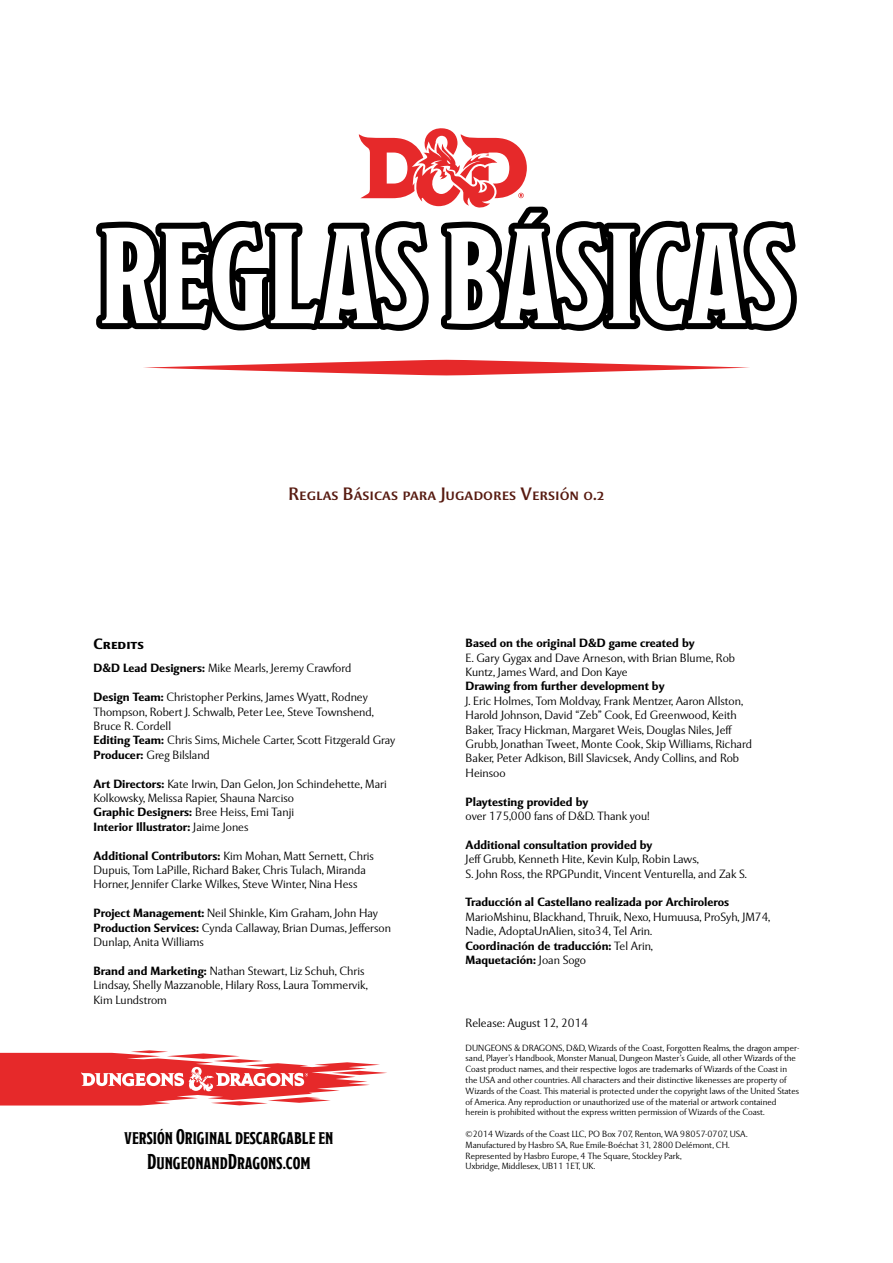
<style>
.page{position:relative;width:893px;height:1263px;background:#fff}
.page>*{position:absolute;margin:0;border:0;box-sizing:border-box;transform-origin:0 0}
.t1{font:21px/25.2px "Modesto Condensed";color:#000;text-align:center}
.t2{font:18px "Mentor Sans Std";color:#571a10}
.t3{font:700 15px "Mentor Sans Std";color:#000}
.t4{font:300 12px/14.4px "Mentor Sans Std";color:#000}
.t5{font:700 12px "Mentor Sans Std";color:#000}
.t6{font:300 9px/10.8px "Mentor Sans Std";color:#000}
.s1{font-weight:700}
</style>
<div class="page">
<svg style="left:143px;top:360px;width:607px;height:15px;fill:#e6292a"></svg>
<svg style="left:0;top:1050px;width:387px;height:55px"></svg>
<svg style="left:96px;top:128px;width:701px;height:203px"></svg>
<h2 class="t2" style="left:289px;top:483px;width:317px">Reglas Básicas para Jugadores Versión 0.2</h2>
<p class="t3" style="left:94px;top:635px;width:52px">Credits</p>
<p class="t4" style="left:94px;top:661px;width:259px"><span class="s1">D&amp;D Lead Designers:</span> Mike Mearls, Jeremy Crawford</p>
<p class="t4" style="left:94px;top:690px;width:303px"><span class="s1">Design Team:</span> Christopher Perkins, James Wyatt, Rodney Thompson, Robert J. Schwalb, Peter Lee, Steve Townshend, Bruce R. Cordell<br><span class="s1">Editing Team:</span> Chris Sims, Michele Carter, Scott Fitzgerald Gray <span class="s1">Producer:</span> Greg Bilsland</p>
<p class="t4" style="left:94px;top:776px;width:295px"><span class="s1">Art Directors:</span> Kate Irwin, Dan Gelon, Jon Schindehette, Mari Kolkowsky, Melissa Rapier, Shauna Narciso<br><span class="s1">Graphic Designers:</span> Bree Heiss, Emi Tanji<br><span class="s1">Interior Illustrator:</span> Jaime Jones</p>
<p class="t4" style="left:94px;top:848px;width:282px"><span class="s1">Additional Contributors:</span> Kim Mohan, Matt Sernett, Chris<br>Dupuis, Tom LaPille, Richard Baker, Chris Tulach, Miranda<br>Horner, Jennifer Clarke Wilkes, Steve Winter, Nina Hess</p>
<p class="t4" style="left:94px;top:906px;width:299px"><span class="s1">Project Management:</span> Neil Shinkle, Kim Graham, John Hay<br><span class="s1">Production Services:</span> Cynda Callaway, Brian Dumas, Jefferson<br>Dunlap, Anita Williams</p>
<p class="t4" style="left:94px;top:963px;width:276px"><span class="s1">Brand and Marketing:</span> Nathan Stewart, Liz Schuh, Chris<br>Lindsay, Shelly Mazzanoble, Hilary Ross, Laura Tommervik,<br>Kim Lundstrom</p>
<h1 class="t1" style="left:124px;top:1124px;width:211px">versión Original descargable en<br>DungeonandDragons.com</h1>
<p class="t5" style="left:466px;top:635px;width:231px">Based on the original D&amp;D game created by</p>
<p class="t4" style="left:466px;top:650px;width:271px">E. Gary Gygax and Dave Arneson, with Brian Blume, Rob<br>Kuntz, James Ward, and Don Kaye</p>
<p class="t5" style="left:466px;top:678px;width:200px">Drawing from further development by</p>
<p class="t4" style="left:466px;top:693px;width:288px">J. Eric Holmes, Tom Moldvay, Frank Mentzer, Aaron Allston, Harold Johnson, David “Zeb” Cook, Ed Greenwood, Keith Baker, Tracy Hickman, Margaret Weis, Douglas Niles, Jeff Grubb, Jonathan Tweet, Monte Cook, Skip Williams, Richard Baker, Peter Adkison, Bill Slavicsek, Andy Collins, and Rob Heinsoo</p>
<p class="t5" style="left:466px;top:794px;width:124px">Playtesting provided by</p>
<p class="t4" style="left:466px;top:809px;width:186px">over 175,000 fans of D&amp;D. Thank you!</p>
<p class="t5" style="left:466px;top:837px;width:188px">Additional consultation provided by</p>
<p class="t4" style="left:466px;top:852px;width:283px">Jeff Grubb, Kenneth Hite, Kevin Kulp, Robin Laws,<br>S. John Ross, the RPGPundit, Vincent Venturella, and Zak S.</p>
<p class="t5" style="left:466px;top:894px;width:265px">Traducción al Castellano realizada por Archiroleros</p>
<p class="t4" style="left:466px;top:909px;width:306px">MarioMshinu, Blackhand, Thruik, Nexo, Humuusa, ProSyh, JM74, Nadie, AdoptaUnAlien, sito34, Tel Arin.<br><span class="s1">Coordinación de traducción:</span> Tel Arin,<br><span class="s1">Maquetación:</span> Joan Sogo</p>
<p class="t4" style="left:466px;top:1016px;width:124px">Release: August 12, 2014</p>
<p class="t6" style="left:466px;top:1042px;width:335px">DUNGEONS &amp; DRAGONS, D&amp;D, Wizards of the Coast, Forgotten Realms, the dragon amper&shy;sand, Player’s Handbook, Monster Manual, Dungeon Master’s Guide, all other Wizards of the Coast product names, and their respective logos are trademarks of Wizards of the Coast in the USA and other countries. All characters and their distinctive likenesses are property of Wizards of the Coast. This material is protected under the copyright laws of the United States of America. Any reproduction or unauthorized use of the material or artwork contained herein is prohibited without the express written permission of Wizards of the Coast.</p>
<p class="t6" style="left:466px;top:1128px;width:283px">©2014 Wizards of the Coast LLC, PO Box 707, Renton, WA 98057-0707, USA.<br>Manufactured by Hasbro SA, Rue Emile-Boéchat 31, 2800 Delémont, CH.<br>Represented by Hasbro Europe, 4 The Square, Stockley Park,<br>Uxbridge, Middlesex, UB11 1ET, UK.</p>
</div>
